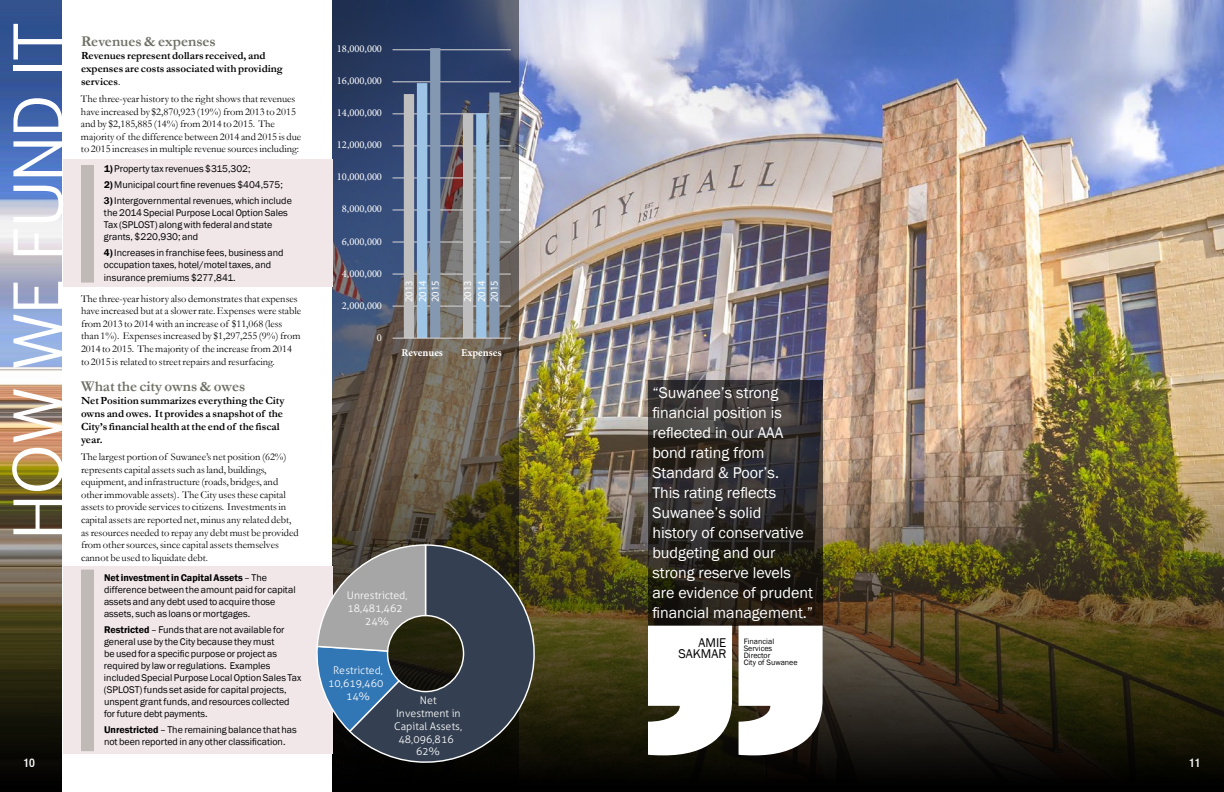
<style>
.page{position:relative;width:1224px;height:792px;background:#fff}
.page>*{position:absolute;margin:0;border:0;box-sizing:border-box;transform-origin:0 0}
.t1{font:64px "Euphemia CAS";color:#fff}
.t2{font:16px/20px "Franklin Gothic";color:#fff}
.t3{font:700 15px "Garamond";color:#6f7166}
.t4{font:13px/11px "Franklin Gothic";color:#000;text-align:right}
.t5{font:500 condensed 12px "Helvetica Neue";color:#fff}
.t6{font:700 11px/13.2px "Garamond";color:#000}
.t7{font:300 10.6px/12.8px "Aller";color:#fff;text-align:center}
.t8{font:10.6px "Minion Pro";color:#fff}
.t9{font:10.6px/13.8px "Myriad Pro";color:#fff}
.t10{font:700 10.6px "Minion Pro";color:#fff}
.t11{font:10.5px/12.6px "Garamond";color:#000}
.t12{font:10px/12px "Franklin Gothic";color:#000}
.t13{font:8px/7px "Franklin Gothic";color:#000}
.s1{font-weight:400;font-size:10.5px}
.s2{font-weight:600}
.s3{font-size:10px}
</style>
<div class="page">
<img style="left:0;top:0;width:62px;height:274px">
<img style="left:518px;top:0;width:706px;height:274px">
<img style="left:0;top:274px;width:1224px;height:518px">
<svg style="left:332px;top:0;width:186px;height:792px;background:#494a51"></svg>
<div style="left:62px;top:0;width:270px;height:792px;background:#fff"></div>
<div style="left:63px;top:566px;width:269px;height:188px;background:#f1e7e9"></div>
<div style="left:63px;top:159px;width:269px;height:127px;background:#f1e7e9"></div>
<div style="left:81px;top:570px;width:13px;height:181px;background:#c0bab7"></div>
<svg style="left:648px;top:381px;width:175px;height:245px;background:#2c2926"></svg>
<svg style="left:648px;top:626px;width:175px;height:129px"></svg>
<div style="left:81px;top:165px;width:13px;height:118px;background:#c0bab7"></div>
<hr style="left:393px;top:30px;width:118px;height:1px;background:#d8d8d8">
<hr style="left:393px;top:49px;width:118px;height:1px;background:#d8d8d8">
<hr style="left:393px;top:81px;width:118px;height:1px;background:#d8d8d8">
<hr style="left:393px;top:113px;width:118px;height:1px;background:#d8d8d8">
<hr style="left:393px;top:146px;width:118px;height:1px;background:#d8d8d8">
<hr style="left:393px;top:178px;width:118px;height:1px;background:#d8d8d8">
<hr style="left:393px;top:210px;width:118px;height:1px;background:#d8d8d8">
<hr style="left:393px;top:242px;width:118px;height:1px;background:#d8d8d8">
<hr style="left:393px;top:274px;width:118px;height:1px;background:#d8d8d8">
<hr style="left:393px;top:306px;width:118px;height:1px;background:#d8d8d8">
<svg style="left:404px;top:48px;width:96px;height:290px;background:#798598"></svg>
<hr style="left:393px;top:338px;width:118px;height:1px;background:#d8d8d8">
<svg style="left:348px;top:544px;width:199px;height:229px;background:#323738"></svg>
<svg style="left:316px;top:544px;width:111px;height:189px;background:#758390"></svg>
<h1 class="t1" style="left:-7px;top:539px;width:518px;rotate:-90deg">HOW WE FUND IT</h1>
<h3 class="t3" style="left:81px;top:31px;width:136px">Revenues &amp; expenses</h3>
<p class="t6" style="left:81px;top:49px;width:203px">Revenues represent dollars received, and expenses are costs associated with providing services<span class="s1">.</span></p>
<p class="t11" style="left:81px;top:92px;width:222px">The three-year history to the right shows that revenues have increased by $2,870,923 (19%) from 2013 to 2015 and by $2,185,885 (14%) from 2014 to 2015. The majority of the difference between 2014 and 2015 is due to 2015 increases in multiple revenue sources including:</p>
<p class="t12" style="left:104px;top:163px;width:148px"><span class="s2">1)</span> Property tax revenues $315,302;</p>
<p class="t12" style="left:104px;top:179px;width:180px"><span class="s2">2)</span> Municipal court fine revenues $404,575;</p>
<p class="t12" style="left:104px;top:195px;width:189px"><span class="s2">3)</span> Intergovernmental revenues, which include the 2014 Special Purpose Local Option Sales Tax (SPLOST) along with federal and state grants, $220,930; and</p>
<p class="t12" style="left:104px;top:247px;width:181px;line-height:12.3px"><span class="s2">4)</span> Increases in franchise fees, business and occupation taxes, hotel/motel taxes, and insurance premiums $277,841.</p>
<p class="t11" style="left:81px;top:292px;width:222px">The three-year history also demonstrates that expenses have increased but at a slower rate. Expenses were stable from 2013 to 2014 with an increase of $11,068 (less than 1%). Expenses increased by $1,297,255 (9%) from 2014 to 2015. The majority of the increase from 2014 to 2015 is related to street repairs and resurfacing.</p>
<h3 class="t3" style="left:81px;top:376px;width:166px">What the city owns &amp; owes</h3>
<p class="t6" style="left:81px;top:394px;width:205px">Net Position summarizes everything the City owns and owes. It provides a snapshot of the City’s financial health at the end of the fiscal year.</p>
<p class="t11" style="left:81px;top:450px;width:219px">The largest portion of Suwanee’s net position (62%) represents capital assets such as land, buildings, equipment, and infrastructure (roads, bridges, and other immovable assets). The City uses these capital assets to provide services to citizens. Investments in capital assets are reported net, minus any related debt, as resources needed to repay any debt must be provided from other sources, since capital assets themselves cannot be used to liquidate debt<span class="s3">.</span></p>
<p class="t12" style="left:104px;top:572px;width:193px"><span class="s2">Net investment in Capital Assets</span> – The difference between the amount paid for capital assets and any debt used to acquire those assets, such as loans or mortgages.</p>
<p class="t12" style="left:104px;top:624px;width:199px"><span class="s2">Restricted</span> – Funds that are not available for general use by the City because they must<br>be used fora specific purpose or project as required by law or regulations. Examples included Special Purpose Local Option Sales Tax (SPLOST) funds set aside for capital projects, unspent grant funds, and resources collected for future debt payments.</p>
<p class="t12" style="left:104px;top:724px;width:194px"><span class="s2">Unrestricted</span> – The remaining balance that has not been reported in any other classification.</p>
<p class="t8" style="left:337px;top:42px;width:47px">18,000,000</p>
<p class="t8" style="left:337px;top:74px;width:47px">16,000,000</p>
<p class="t8" style="left:337px;top:106px;width:47px">14,000,000</p>
<p class="t8" style="left:337px;top:138px;width:47px">12,000,000</p>
<p class="t8" style="left:337px;top:170px;width:47px">10,000,000</p>
<p class="t8" style="left:342px;top:202px;width:42px">8,000,000</p>
<p class="t8" style="left:342px;top:234px;width:42px">6,000,000</p>
<p class="t8" style="left:342px;top:266px;width:42px">4,000,000</p>
<p class="t8" style="left:342px;top:298px;width:42px">2,000,000</p>
<p class="t8" style="left:377px;top:330px;width:7px">0</p>
<p class="t9" style="left:402px;top:302px;width:23px;rotate:-90deg">2013<br>2014</p>
<p class="t9" style="left:428px;top:302px;width:23px;rotate:-90deg">2015</p>
<p class="t9" style="left:461px;top:302px;width:23px;rotate:-90deg">2013<br>2014</p>
<p class="t9" style="left:487px;top:302px;width:23px;rotate:-90deg">2015</p>
<p class="t10" style="left:401px;top:345px;width:43px">Revenues</p>
<p class="t10" style="left:461px;top:345px;width:42px">Expenses</p>
<p class="t7" style="left:347px;top:589px;width:62px">Unrestricted,<br>18,481,462<br>24%</p>
<p class="t7" style="left:328px;top:664px;width:57px">Restricted,<br>10,619,460<br>14%</p>
<p class="t7" style="left:394px;top:694px;width:70px">Net<br>Investment in<br>Capital Assets,<br>48,096,816<br>62%</p>
<p class="t2" style="left:652px;top:383px;width:162px">“Suwanee’s strong financial position is reflected in our AAA bond rating from<br>Standard &amp; Poor’s.<br>This rating reflects<br>Suwanee’s solid<br>history of conservative budgeting and our strong reserve levels are evidence of prudent financial management.”</p>
<p class="t4" style="left:678px;top:637px;width:49px">AMIE<br>SAKMAR</p>
<p class="t13" style="left:744px;top:638px;width:55px">Financial<br>Services<br>Director<br>City of Suwanee</p>
<p class="t5" style="left:23px;top:756px;width:13px">10</p>
<p class="t5" style="left:1189px;top:756px;width:13px">11</p>
</div>
